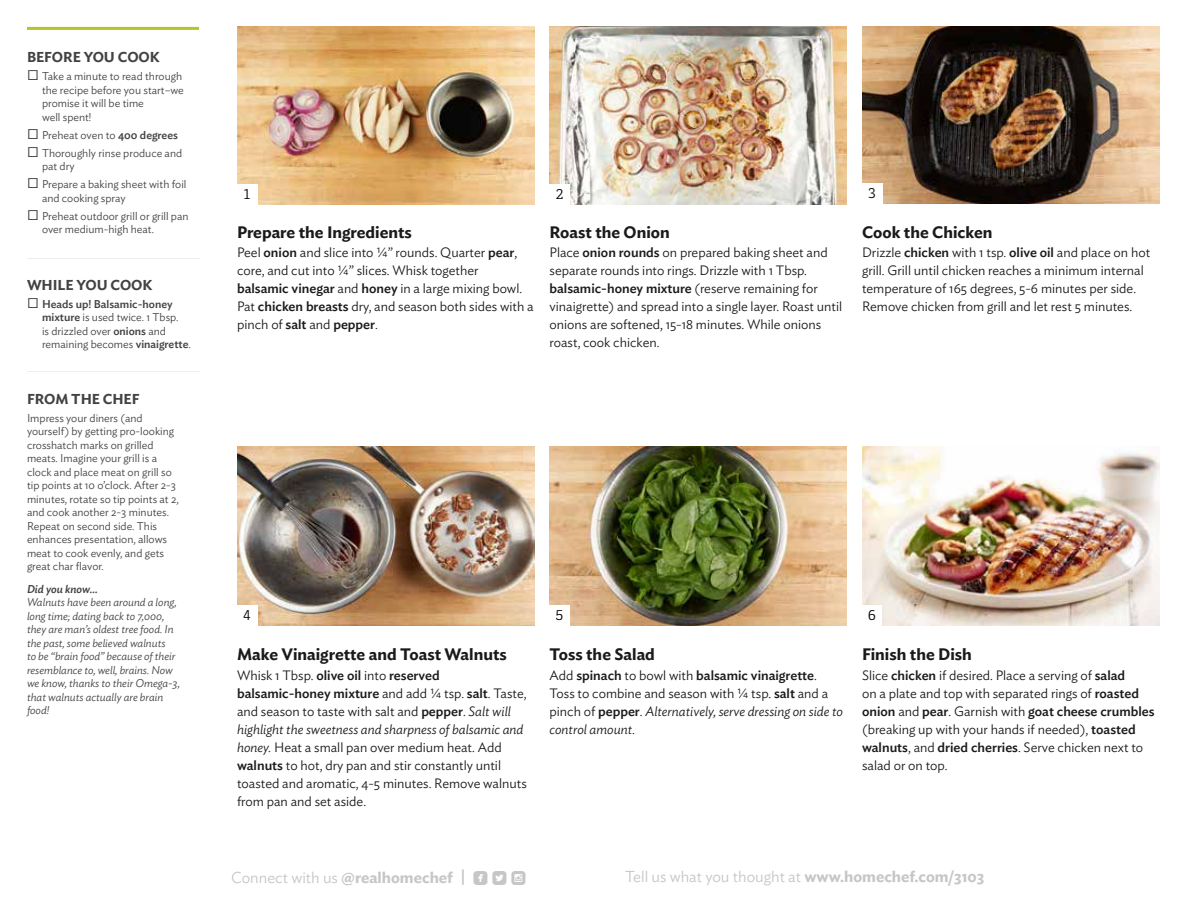
<style>
.page{position:relative;width:1188px;height:918px;background:#fff}
.page>*{position:absolute;margin:0;border:0;box-sizing:border-box;transform-origin:0 0}
.t1{font:17.1px "Mono Social Icons Font";color:#c7c6c5}
.t2{font:600 16.5px "Ideal Sans";color:#1a1a1a}
.t3{font:300 15.75px "Ideal Sans";color:#c7c6c5}
.t4{font:600 14.25px "Ideal Sans";letter-spacing:-.005em;color:#414241}
.t5{font:300 13.5px/18px "Ideal Sans";color:#1a1a1a}
.t6{font:13.5px "Decour";color:#000}
.t7{font:300 11.25px/13.5px "Ideal Sans";color:#414241}
.t8{font:italic 300 11.25px/13.5px "Ideal Sans";color:#414241}
.t9{font:italic 500 11.25px "Ideal Sans";color:#414241}
.s1{font-weight:500}
.s2{font-style:italic}
.s3{font-family:"Ideal Sans";font-weight:300;font-size:15.75px}
.s4{font-family:"Ideal Sans";font-weight:600;font-size:15.75px}
.s5{font-weight:600}
</style>
<div class="page">
<img style="left:237px;top:27px;width:297px;height:177px">
<img style="left:237px;top:447px;width:297px;height:178px">
<img style="left:862px;top:26px;width:297px;height:177px">
<img style="left:862px;top:447px;width:297px;height:178px">
<img style="left:550px;top:27px;width:297px;height:177px">
<img style="left:550px;top:447px;width:297px;height:178px">
<div style="left:237px;top:184px;width:20px;height:20px;background:#fff"></div>
<div style="left:237px;top:605px;width:20px;height:20px;background:#fff"></div>
<div style="left:550px;top:605px;width:20px;height:20px;background:#fff"></div>
<div style="left:862px;top:605px;width:20px;height:20px;background:#fff"></div>
<div style="left:550px;top:184px;width:20px;height:20px;background:#fff"></div>
<div style="left:862px;top:183px;width:20px;height:20px;background:#fff"></div>
<hr style="left:27px;top:27px;width:172px;height:3px;background:#b5c428">
<hr style="left:27px;top:371px;width:172px;height:1px;background:#eceded">
<hr style="left:27px;top:258px;width:172px;height:1px;background:#eceded">
<p class="t4" style="left:27px;top:46px;width:134px">BEFORE YOU COOK</p>
<p class="t7" style="left:42px;top:69px;width:143px">Take a minute to read through the recipe before you start–we promise it will be time<br>well spent!</p>
<p class="t7" style="left:42px;top:125px;width:142px;line-height:18px">Preheat oven to <span class="s1">400 degrees<br></span>Thoroughly rinse produce and</p>
<p class="t7" style="left:42px;top:156px;width:146px;line-height:18px">pat dry<br>Prepare a baking sheet with foil</p>
<p class="t7" style="left:42px;top:188px;width:148px;line-height:18px">and cooking spray<br>Preheat outdoor grill or grill pan</p>
<p class="t7" style="left:42px;top:222px;width:114px">over medium-high heat.</p>
<p class="t4" style="left:27px;top:273px;width:127px">WHILE YOU COOK</p>
<p class="t7" style="left:42px;top:296px;width:150px"><span class="s1">Heads up! Balsamic-honey mixture</span> is used twice. 1 Tbsp.<br>is drizzled over <span class="s1">onions</span> and remaining becomes <span class="s1">vinaigrette</span>.</p>
<p class="t4" style="left:27px;top:388px;width:114px">FROM THE CHEF</p>
<p class="t7" style="left:27px;top:410px;width:153px">Impress your diners (and yourself) by getting pro-looking crosshatch marks on grilled meats. Imagine your grill is a clock and place meat on grill so tip points at 10 o’clock. After 2-3 minutes, rotate so tip points at 2, and cook another 2-3 minutes.<br>Repeat on second side. This enhances presentation, allows meat to cook evenly, and gets great char flavor.</p>
<p class="t9" style="left:27px;top:580px;width:72px">Did you know...</p>
<p class="t8" style="left:27px;top:595px;width:154px">Walnuts have been around a long, long time; dating back to 7,000, they are man’s oldest tree food. In the past, some believed walnuts<br>to be “brain food” because of their resemblance to, well, brains. Now we know, thanks to their Omega-3, that walnuts actually are brain food!</p>
<p class="t6" style="left:244px;top:186px;width:8px">1</p>
<p class="t2" style="left:237px;top:219px;width:176px">Prepare the Ingredients</p>
<p class="t5" style="left:237px;top:242px;width:298px">Peel <span class="s1">onion</span> and slice into ¼” rounds. Quarter <span class="s1">pear</span>, core, and cut into ¼” slices. Whisk together <span class="s1">balsamic vinegar</span> and <span class="s1">honey</span> in a large mixing bowl.<br>Pat <span class="s1">chicken breasts</span> dry, and season both sides with a pinch of <span class="s1">salt</span> and <span class="s1">pepper</span>.</p>
<p class="t6" style="left:556px;top:186px;width:9px">2</p>
<p class="t6" style="left:868px;top:185px;width:9px">3</p>
<p class="t2" style="left:550px;top:219px;width:122px">Roast the Onion</p>
<p class="t5" style="left:550px;top:242px;width:294px">Place <span class="s1">onion rounds</span> on prepared baking sheet and separate rounds into rings. Drizzle with 1 Tbsp. <span class="s1">balsamic-honey mixture</span> (reserve remaining for vinaigrette) and spread into a single layer. Roast until onions are softened, 15-18 minutes. While onions roast, cook chicken.</p>
<p class="t2" style="left:862px;top:219px;width:132px">Cook the Chicken</p>
<p class="t5" style="left:862px;top:242px;width:290px">Drizzle <span class="s1">chicken</span> with 1 tsp. <span class="s1">olive oil</span> and place on hot grill. Grill until chicken reaches a minimum internal temperature of 165 degrees, 5-6 minutes per side.<br>Remove chicken from grill and let rest 5 minutes.</p>
<p class="t6" style="left:243px;top:607px;width:9px">4</p>
<p class="t6" style="left:556px;top:607px;width:9px">5</p>
<p class="t6" style="left:868px;top:607px;width:10px">6</p>
<p class="t2" style="left:237px;top:642px;width:271px">Make Vinaigrette and Toast Walnuts</p>
<p class="t5" style="left:237px;top:665px;width:291px">Whisk 1 Tbsp. <span class="s1">olive oil</span> into <span class="s1">reserved balsamic-honey mixture</span> and add ¼ tsp. <span class="s1">salt</span>. Taste, and season to taste with salt and <span class="s1">pepper</span>. <span class="s2">Salt will highlight the sweetness and sharpness of balsamic and honey.</span> Heat a small pan over medium heat. Add <span class="s1">walnuts</span> to hot, dry pan and stir constantly until toasted and aromatic, 4-5 minutes. Remove walnuts from pan and set aside.</p>
<p class="t2" style="left:550px;top:642px;width:107px">Toss the Salad</p>
<p class="t5" style="left:550px;top:665px;width:295px">Add <span class="s1">spinach</span> to bowl with <span class="s1">balsamic vinaigrette</span>.<br>Toss to combine and season with ¼ tsp. <span class="s1">salt</span> and a pinch of <span class="s1">pepper</span>. <span class="s2">Alternatively, serve dressing on side to control amount.</span></p>
<p class="t2" style="left:862px;top:642px;width:111px">Finish the Dish</p>
<p class="t5" style="left:862px;top:665px;width:294px">Slice <span class="s1">chicken</span> if desired. Place a serving of <span class="s1">salad<br></span>on a plate and top with separated rings of <span class="s1">roasted onion</span> and <span class="s1">pear</span>. Garnish with <span class="s1">goat cheese crumbles </span>(breaking up with your hands if needed), <span class="s1">toasted walnuts</span>, and <span class="s1">dried cherries</span>. Serve chicken next to salad or on top.</p>
<p class="t1" style="left:231px;top:869px;width:296px"><span class="s3">Connect with us</span> <span class="s4">@realhomechef |</span> ROUNDEDFACEBOOK ROUNDEDTWITTERBIRD ROUNDEDINSTAGRAM</p>
<p class="t3" style="left:625px;top:864px;width:361px">Tell us what you thought at <span class="s5">www.homechef.com/3103</span></p>
</div>
